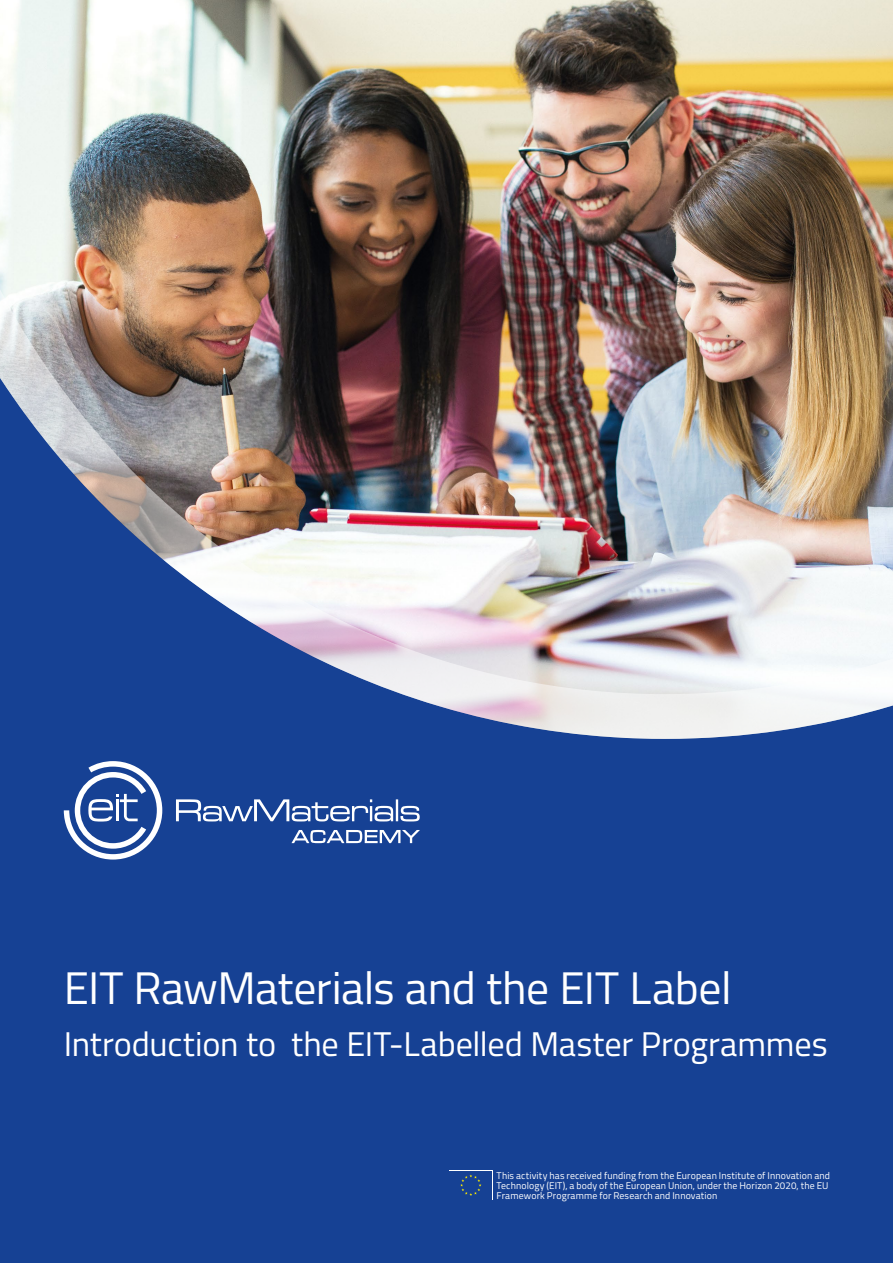
<style>
.page{position:relative;width:893px;height:1263px;background:#fff}
.page>*{position:absolute;margin:0;border:0;box-sizing:border-box;transform-origin:0 0}
.t1{font:45.75px "Titillium";letter-spacing:-.01em;color:#fff}
.t2{font:34.35px "Titillium";letter-spacing:-.005em;color:#fff}
.t3{font:9.75px/9.6px "Titillium";letter-spacing:.01em;color:#fff}
</style>
<div class="page">
<div style="left:0;top:739px;width:893px;height:524px;background:#164194"></div>
<svg style="left:64px;top:761px;width:98px;height:98px"></svg>
<svg style="left:176px;top:799px;width:244px;height:22px"></svg>
<svg style="left:291px;top:830px;width:129px;height:13px"></svg>
<svg style="left:449px;top:1170px;width:44px;height:30px"></svg>
<div style="left:450px;top:1171px;width:42px;height:28px;background:#164194"></div>
<svg style="left:460px;top:1174px;width:21px;height:22px"></svg>
<img style="left:0;top:0;width:893px;height:739px">
<h1 class="t1" style="left:64px;top:954px;width:669px">EIT RawMaterials and the EIT Label</h1>
<h2 class="t2" style="left:64px;top:1019px;width:765px">Introduction to the EIT-Labelled Master Programmes</h2>
<p class="t3" style="left:497px;top:1170px;width:335px">This activity has received funding from the European Institute of Innovation and<br>Technology (EIT), a body of the European Union, under the Horizon 2020, the EU<br>Framework Programme for Research and Innovation</p>
</div>
